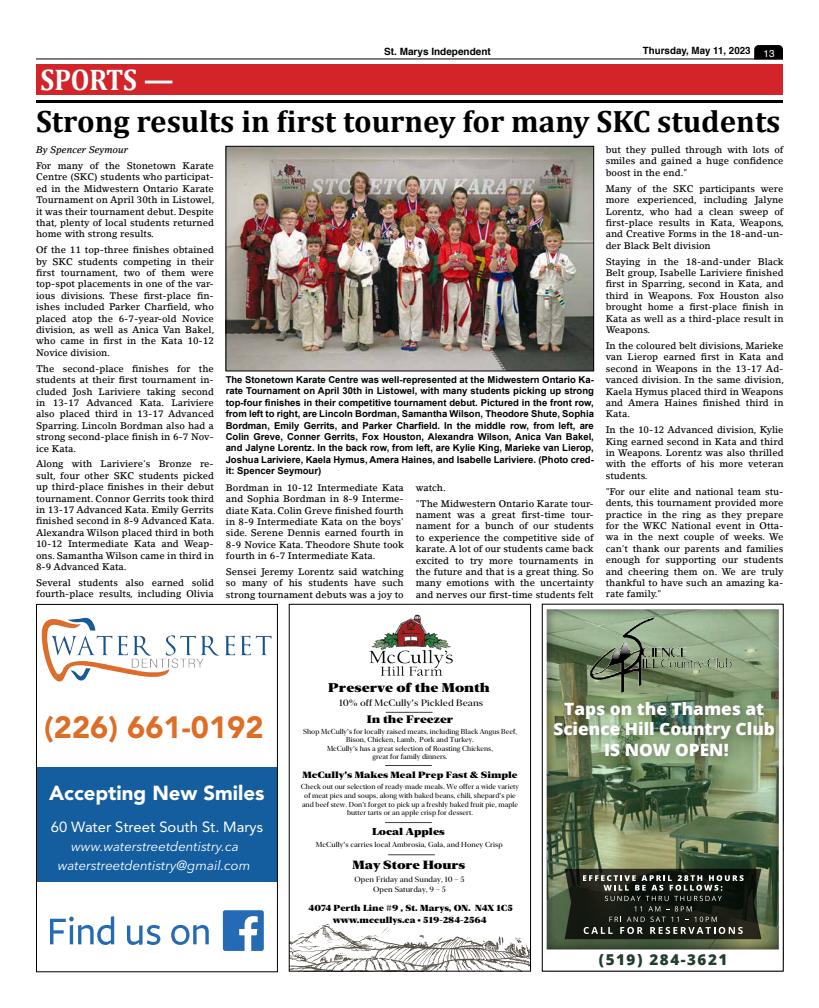
<style>
.page{position:relative;width:819px;height:1008px;background:#fff}
.page>*{position:absolute;margin:0;border:0;box-sizing:border-box;transform-origin:0 0}
.t1{font:700 31px "Cambria";color:#000}
.t2{font:900 30.5px "Avenir LT Std";color:#de6d26}
.t3{font:700 30px "Cambria";letter-spacing:-.005em;color:#fff;scale:.9 1}
.t4{font:900 20.2px "Avenir LT Std";color:#fff}
.t5{font:800 17px/20.4px "Open Sans";color:#fff;text-align:center}
.t6{font:800 15px "Open Sans";letter-spacing:.1em;color:#243e2e}
.t7{font:14.7px "Avenir LT Std";color:#fff}
.t8{font:italic 13.2px "Avenir Next LT Pro";color:#fff}
.t9{font:900 12.6px "New York Extra Large";color:#000;scale:1.11 1}
.t10{font:900 11.8px "New York Extra Large";letter-spacing:-.01em;color:#000;scale:1.11 1}
.t11{font:900 10.8px "New York Extra Large";color:#000;scale:1.11 1}
.t12{font:700 10px "Helvetica";color:#000}
.t13{font:10px "Helvetica";color:#fff}
.t14{font:900 9.9px "New York Extra Large";color:#000;scale:1.11 1}
.t15{font:500 9.5px/11.4px "Lino Letter Std";color:#000;text-align:justify}
.t16{font:700 9.5px/11.4px "Arial";color:#000;text-align:justify}
.t17{font:italic 500 9.5px "Lino Letter Std";color:#000}
.t18{font:9.2px "New York Extra Large";letter-spacing:.005em;color:#000;scale:1.11 1}
.t19{font:900 9px "New York Extra Large";color:#000;scale:1.11 1}
.t20{font:900 8.7px "New York Extra Large";letter-spacing:.005em;color:#000;scale:1.04 1}
.t21{font:7.7px/10.8px "New York Extra Large";letter-spacing:.005em;color:#000;text-align:center;scale:1.04 1}
.t22{font:7.2px/8.6px "New York Extra Large";letter-spacing:.005em;color:#000;text-align:center}
.t23{font:7.2px "New York Extra Large";letter-spacing:.005em;color:#000;scale:1.05 1}
</style>
<div class="page">
<hr style="left:36px;top:58px;width:747px;height:1px;background:#000">
<svg style="left:754px;top:45px;width:29px;height:14px"></svg>
<div style="left:36px;top:64px;width:747px;height:31px;background:#d3242a"></div>
<hr style="left:36px;top:100px;width:747px;height:3px;background:#000">
<svg style="left:546px;top:609px;width:233px;height:341px"></svg>
<img style="left:546px;top:687px;width:234px;height:91px">
<img style="left:588px;top:616px;width:149px;height:78px">
<svg style="left:565px;top:869px;width:196px;height:70px"></svg>
<div style="left:542px;top:604px;width:242px;height:367px;border:1px solid #000"></div>
<svg style="left:291px;top:924px;width:238px;height:45px"></svg>
<svg style="left:381px;top:927px;width:8px;height:7px"></svg>
<img style="left:369px;top:614px;width:84px;height:62px">
<hr style="left:388px;top:855px;width:47px;height:1px;background:#333">
<hr style="left:386px;top:712px;width:46px;height:1px;background:#333">
<hr style="left:385px;top:822px;width:47px;height:1px;background:#333">
<hr style="left:385px;top:765px;width:47px;height:1px;background:#333">
<div style="left:289px;top:604px;width:242px;height:367px;border:1px solid #000"></div>
<div style="left:37px;top:767px;width:240px;height:115px;background:#145d9f"></div>
<img style="left:41px;top:617px;width:231px;height:65px">
<svg style="left:50px;top:916px;width:64px;height:29px"></svg>
<svg style="left:127px;top:925px;width:33px;height:20px"></svg>
<svg style="left:171px;top:925px;width:38px;height:20px"></svg>
<svg style="left:223px;top:910px;width:41px;height:41px"></svg>
<div style="left:36px;top:604px;width:242px;height:368px;border:1px solid #000"></div>
<img style="left:228px;top:148px;width:364px;height:221px">
<div style="left:226px;top:146px;width:368px;height:225px;border:1px solid #000"></div>
<h3 class="t3" style="left:41px;top:59px;width:149px">SPORTS —</h3>
<p class="t12" style="left:384px;top:43px;width:108px">St. Marys Independent</p>
<p class="t12" style="left:643px;top:43px;width:109px">Thursday, May 11, 2023</p>
<p class="t13" style="left:764px;top:46px;width:13px">13</p>
<h1 class="t1" style="left:36px;top:100px;width:746px">Strong results in first tourney for many SKC students</h1>
<p class="t17" style="left:36px;top:144px;width:94px">By Spencer Seymour</p>
<p class="t15" style="left:36px;top:160px;width:180px">For many of the Stonetown Karate Centre (SKC) students who participat&shy;ed in the Midwestern Ontario Karate Tournament on April 30th in Listowel, it was their tournament debut. Despite that, plenty of local students returned home with strong results.</p>
<p class="t15" style="left:36px;top:244px;width:180px">Of the 11 top-three finishes obtained by SKC students competing in their first tournament, two of them were top-spot placements in one of the var&shy;ious divisions. These first-place fin&shy;ishes included Parker Charfield, who placed atop the 6-7-year-old Novice division, as well as Anica Van Bakel, who came in first in the Kata 10-12<br>Novice division.</p>
<p class="t15" style="left:36px;top:363px;width:179px">The second-place finishes for the students at their first tournament in&shy;cluded Josh Lariviere taking second in 13-17 Advanced Kata. Lariviere also placed third in 13-17 Advanced Sparring. Lincoln Bordman also had a strong second-place finish in 6-7 Nov&shy;ice Kata.</p>
<p class="t15" style="left:36px;top:458px;width:180px">Along with Lariviere's Bronze re&shy;sult, four other SKC students picked up third-place finishes in their debut tournament. Connor Gerrits took third in 13-17 Advanced Kata. Emily Gerrits finished second in 8-9 Advanced Kata.<br>Alexandra Wilson placed third in both 10-12 Intermediate Kata and Weap&shy;ons. Samantha Wilson came in third in 8-9 Advanced Kata.</p>
<p class="t15" style="left:36px;top:577px;width:179px">Several students also earned solid fourth-place results, including Olivia</p>
<p class="t16" style="left:226px;top:374px;width:370px">The Stonetown Karate Centre was well-represented at the Midwestern Ontario Ka&shy;rate Tournament on April 30th in Listowel, with many students picking up strong top-four finishes in their competitive tournament debut. Pictured in the front row, from left to right, are Lincoln Bordman, Samantha Wilson, Theodore Shute, Sophia Bordman, Emily Gerrits, and Parker Charfield. In the middle row, from left, are Colin Greve, Conner Gerrits, Fox Houston, Alexandra Wilson, Anica Van Bakel, and Jalyne Lorentz. In the back row, from left, are Kylie King, Marieke van Lierop, Joshua Lariviere, Kaela Hymus, Amera Haines, and Isabelle Lariviere. (Photo cred&shy;it: Spencer Seymour)</p>
<p class="t15" style="left:226px;top:482px;width:179px">Bordman in 10-12 Intermediate Kata and Sophia Bordman in 8-9 Interme&shy;diate Kata. Colin Greve finished fourth in 8-9 Intermediate Kata on the boys' side. Serene Dennis earned fourth in 8-9 Novice Kata. Theodore Shute took fourth in 6-7 Intermediate Kata.</p>
<p class="t15" style="left:226px;top:566px;width:179px">Sensei Jeremy Lorentz said watching so many of his students have such strong tournament debuts was a joy to</p>
<p class="t15" style="left:416px;top:479px;width:179px;line-height:15.9px">watch.<br>"The Midwestern Ontario Karate tour-</p>
<p class="t15" style="left:416px;top:509px;width:179px">nament was a great first-time tour&shy;nament for a bunch of our students to experience the competitive side of karate. A lot of our students came back excited to try more tournaments in the future and that is a great thing. So many emotions with the uncertainty and nerves our first-time students felt</p>
<p class="t15" style="left:606px;top:144px;width:179px">but they pulled through with lots of smiles and gained a huge confidence boost in the end."</p>
<p class="t15" style="left:606px;top:183px;width:180px">Many of the SKC participants were more experienced, including Jalyne Lorentz, who had a clean sweep of first-place results in Kata, Weapons, and Creative Forms in the 18-and-un&shy;der Black Belt division</p>
<p class="t15" style="left:606px;top:256px;width:179px">Staying in the 18-and-under Black Belt group, Isabelle Lariviere finished first in Sparring, second in Kata, and third in Weapons. Fox Houston also brought home a first-place finish in Kata as well as a third-place result in Weapons.</p>
<p class="t15" style="left:606px;top:340px;width:180px">In the coloured belt divisions, Marieke van Lierop earned first in Kata and second in Weapons in the 13-17 Ad&shy;vanced division. In the same division, Kaela Hymus placed third in Weapons and Amera Haines finished third in Kata.</p>
<p class="t15" style="left:606px;top:424px;width:179px">In the 10-12 Advanced division, Kylie King earned second in Kata and third in Weapons. Lorentz was also thrilled with the efforts of his more veteran students.</p>
<p class="t15" style="left:606px;top:486px;width:179px">"For our elite and national team stu&shy;dents, this tournament provided more practice in the ring as they prepare for the WKC National event in Otta&shy;wa in the next couple of weeks. We can't thank our parents and families enough for supporting our students and cheering them on. We are truly thankful to have such an amazing ka&shy;rate family."</p>
<h3 class="t9" style="left:328px;top:680px;width:147px">Preserve of the Month</h3>
<h2 class="t2" style="left:44px;top:708px;width:221px">(226) 661-0192</h2>
<p class="t18" style="left:339px;top:697px;width:131px">10% off McCully's Pickled Beans</p>
<p class="t11" style="left:367px;top:712px;width:79px">In the Freezer</p>
<p class="t22" style="left:303px;top:727px;width:216px">Shop McCully's for locally raised meats, including Black Angus Beef, Bison, Chicken, Lamb, Pork and Turkey.<br>McCully's has a great selection of Roasting Chickens,<br>great for family dinners.</p>
<h3 class="t5" style="left:553px;top:698px;width:223px">Taps on the Thames at<br>Science Hill Country Club<br>IS NOW OPEN!</h3>
<p class="t19" style="left:302px;top:769px;width:195px">McCully's Makes Meal Prep Fast &amp; Simple</p>
<h3 class="t4" style="left:49px;top:780px;width:217px">Accepting New Smiles</h3>
<p class="t22" style="left:301px;top:782px;width:220px">Check out our selection of ready-made meals. We offer a wide variety of meat pies and soups, along with baked beans, chili, shepard's pie and beef stew. Don't forget to pick up a freshly baked fruit pie, maple butter tarts or an apple crisp for dessert.</p>
<h3 class="t7" style="left:51px;top:819px;width:214px">60 Water Street South St. Marys</h3>
<p class="t14" style="left:372px;top:825px;width:67px">Local Apples</p>
<h3 class="t8" style="left:71px;top:839px;width:169px">www.waterstreetdentistry.ca</h3>
<p class="t23" style="left:316px;top:840px;width:180px">McCully's carries local Ambrosia, Gala, and Honey Crisp</p>
<h3 class="t8" style="left:58px;top:857px;width:194px">waterstreetdentistry@gmail.com</h3>
<p class="t10" style="left:353px;top:857px;width:103px">May Store Hours</p>
<p class="t21" style="left:355px;top:873px;width:107px">Open Friday and Sunday, 10 – 5<br>Open Saturday, 9 – 5</p>
<p class="t20" style="left:309px;top:903px;width:198px">4074 Perth Line #9 , St. Marys, ON. N4X 1C5</p>
<p class="t20" style="left:333px;top:914px;width:149px">www.mccullys.ca • 519-284-2564</p>
<h3 class="t6" style="left:599px;top:948px;width:130px">(519) 284-3621</h3>
</div>
